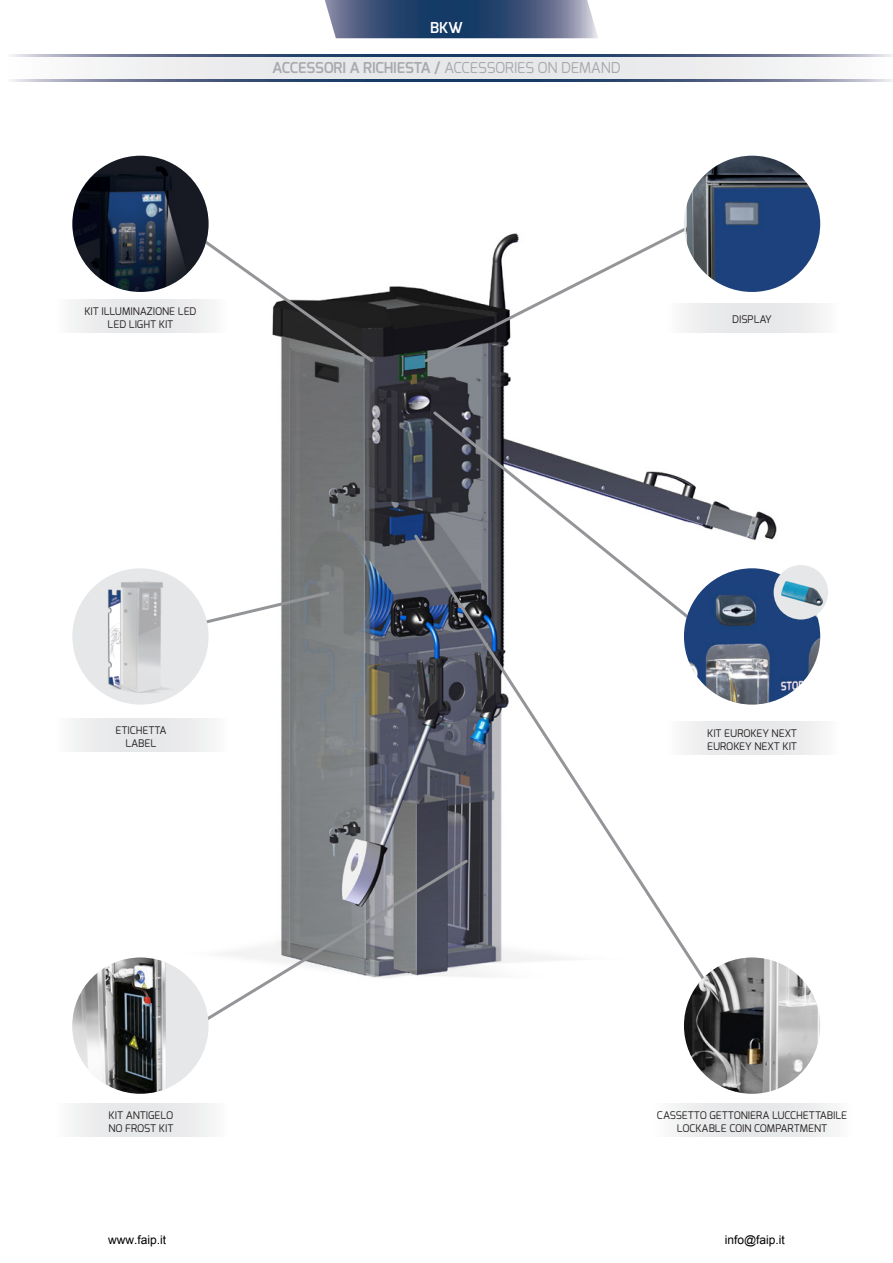
<style>
.page{position:relative;width:893px;height:1263px;background:#fff}
.page>*{position:absolute;margin:0;border:0;box-sizing:border-box;transform-origin:0 0}
.t1{font:600 15px "Exo";letter-spacing:-.01em;color:#a8a9ad}
.t2{font:600 15px "Exo";color:#fff}
.t3{font:12px "Arial";color:#000}
.t4{font:10.5px "Exo";color:#231f20}
.s1{font-weight:400}
</style>
<div class="page">
<img style="left:72px;top:214px;width:750px;height:775px">
<svg style="left:711px;top:722px;width:112px;height:33px;background:#e9eaeb"></svg>
<div style="left:702px;top:303px;width:121px;height:30px;background:#e8e9ea"></div>
<svg style="left:72px;top:718px;width:156px;height:34px"></svg>
<svg style="left:73px;top:1104px;width:139px;height:33px"></svg>
<svg style="left:674px;top:1104px;width:160px;height:33px"></svg>
<svg style="left:72px;top:300px;width:104px;height:33px"></svg>
<svg style="left:176px;top:220px;width:200px;height:145px"></svg>
<svg style="left:422px;top:218px;width:280px;height:147px"></svg>
<svg style="left:431px;top:409px;width:273px;height:123px"></svg>
<svg style="left:411px;top:532px;width:300px;height:456px"></svg>
<svg style="left:190px;top:589px;width:141px;height:41px"></svg>
<svg style="left:183px;top:857px;width:287px;height:163px"></svg>
<img style="left:72px;top:156px;width:137px;height:136px;border-radius:68px">
<div style="left:72px;top:568px;width:137px;height:136px;background:#e6e7e9;border-radius:50%"></div>
<img style="left:96px;top:568px;width:89px;height:132px">
<div style="left:72px;top:957px;width:137px;height:137px;background:#e6e7e9;border-radius:50%"></div>
<img style="left:72px;top:957px;width:125px;height:137px">
<img style="left:684px;top:156px;width:136px;height:136px;border-radius:68px">
<img style="left:684px;top:568px;width:136px;height:136px;border-radius:68px">
<div style="left:774px;top:565px;width:54px;height:54px;background:#e6e7e9;border-radius:50%"></div>
<img style="left:774px;top:573px;width:54px;height:39px">
<img style="left:684px;top:957px;width:136px;height:137px;border-radius:68px">
<svg style="left:11px;top:56px;width:882px;height:24px"></svg>
<svg style="left:11px;top:54px;width:882px;height:2px;background:#516587"></svg>
<svg style="left:325px;top:0;width:273px;height:38px;background:#495f82"></svg>
<svg style="left:11px;top:80px;width:882px;height:2px;background:#516587"></svg>
<p class="t2" style="left:430px;top:18px;width:34px">BKW</p>
<p class="t1" style="left:272px;top:58px;width:350px">ACCESSORI A RICHIESTA / <span class="s1">ACCESSORIES ON DEMAND</span></p>
<p class="t4" style="left:84px;top:305px;width:114px">KIT ILLUMINAZIONE LED</p>
<p class="t4" style="left:108px;top:317px;width:67px">LED LIGHT KIT</p>
<p class="t4" style="left:732px;top:313px;width:41px">DISPLAY</p>
<p class="t4" style="left:115px;top:723px;width:52px">ETICHETTA</p>
<p class="t4" style="left:125px;top:736px;width:32px">LABEL</p>
<p class="t4" style="left:109px;top:1109px;width:66px">KIT ANTIGELO</p>
<p class="t4" style="left:108px;top:1121px;width:67px">NO FROST KIT</p>
<p class="t4" style="left:707px;top:727px;width:91px">KIT EUROKEY NEXT</p>
<p class="t4" style="left:707px;top:739px;width:91px">EUROKEY NEXT KIT</p>
<p class="t4" style="left:657px;top:1109px;width:192px">CASSETTO GETTONIERA LUCCHETTABILE</p>
<p class="t4" style="left:677px;top:1121px;width:152px">LOCKABLE COIN COMPARTMENT</p>
<p class="t3" style="left:108px;top:1232px;width:60px">www.faip.it</p>
<p class="t3" style="left:725px;top:1232px;width:62px">info@faip.it</p>
</div>
